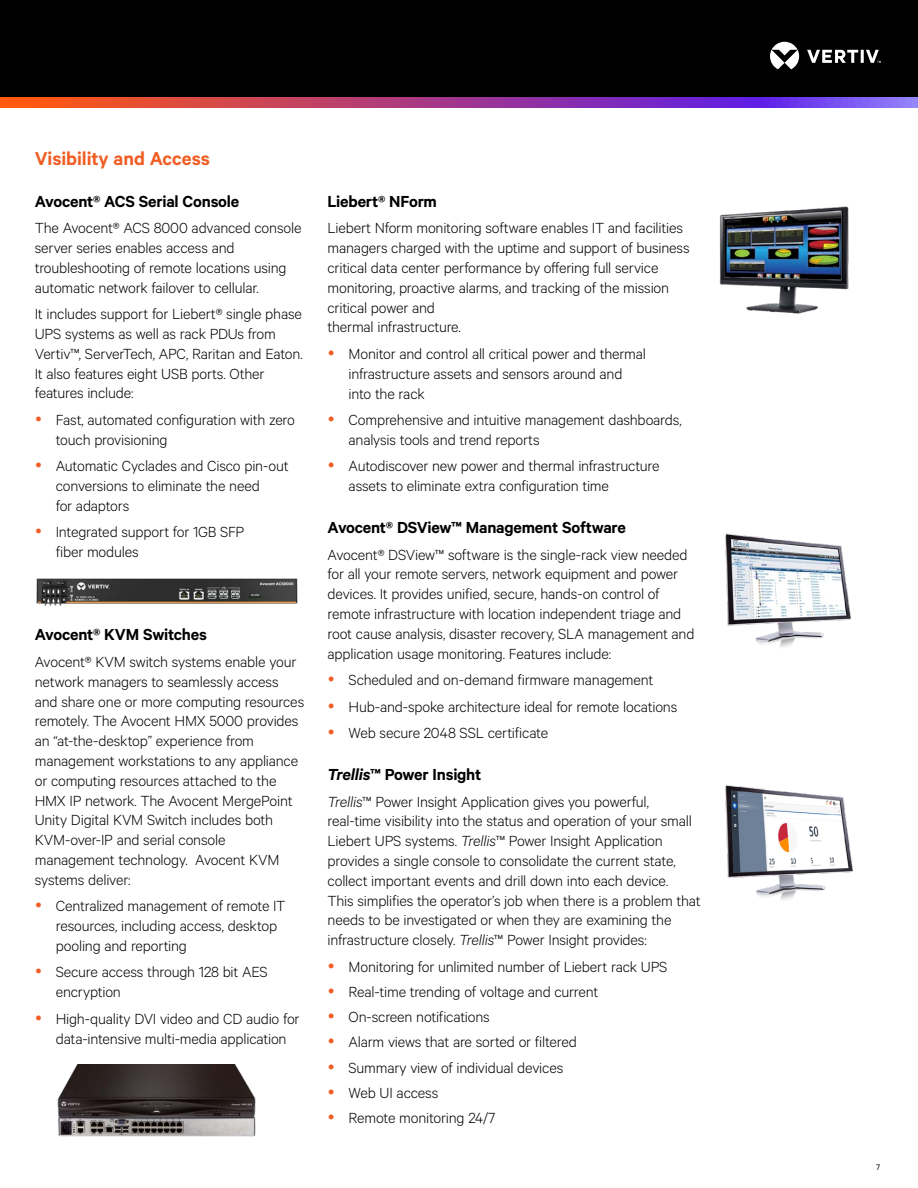
<style>
.page{position:relative;width:918px;height:1188px;background:#fff}
.page>*{position:absolute;margin:0;border:0;box-sizing:border-box;transform-origin:0 0}
.t1{font:600 21px "Calibre";letter-spacing:-.005em;color:#f15d24}
.t2{font:600 18px "Calibre";letter-spacing:-.01em;color:#000}
.t3{font:300 16.5px/19.8px "Calibre";letter-spacing:-.01em;color:#000}
.t4{font:9px "Calibre";color:#000}
.s1{font-style:italic}
</style>
<div class="page">
<div style="left:0;top:0;width:918px;height:108px;background:#000"></div>
<svg style="left:770px;top:42px;width:111px;height:27px"></svg>
<svg style="left:0;top:98px;width:918px;height:10px;background:#a73f8c"></svg>
<img style="left:36px;top:578px;width:262px;height:28px">
<img style="left:57px;top:1064px;width:199px;height:73px">
<img style="left:725px;top:533px;width:126px;height:114px">
<img style="left:719px;top:206px;width:130px;height:108px">
<img style="left:725px;top:785px;width:128px;height:115px">
<p class="t1" style="left:35px;top:146px;width:177px">Visibility and Access</p>
<p class="t2" style="left:35px;top:190px;width:206px">Avocent® ACS Serial Console</p>
<p class="t3" style="left:35px;top:217px;width:268px">The Avocent® ACS 8000 advanced console server series enables access and troubleshooting of remote locations using automatic network failover to cellular.</p>
<p class="t3" style="left:35px;top:303px;width:269px">It includes support for Liebert® single phase UPS systems as well as rack PDUs from Vertiv™, ServerTech, APC, Raritan and Eaton.<br>It also features eight USB ports. Other features include:</p>
<p class="t3" style="left:56px;top:409px;width:241px">Fast, automated configuration with zero touch provisioning</p>
<p class="t3" style="left:56px;top:455px;width:234px">Automatic Cyclades and Cisco pin-out conversions to eliminate the need<br>for adaptors</p>
<p class="t3" style="left:56px;top:522px;width:190px">Integrated support for 1GB SFP fiber modules</p>
<p class="t2" style="left:35px;top:624px;width:174px">Avocent® KVM Switches</p>
<p class="t3" style="left:35px;top:651px;width:271px">Avocent® KVM switch systems enable your network managers to seamlessly access and share one or more computing resources remotely. The Avocent HMX 5000 provides an “at-the-desktop” experience from management workstations to any appliance or computing resources attached to the HMX IP network. The Avocent MergePoint Unity Digital KVM Switch includes both KVM-over-IP and serial console management technology. Avocent KVM systems deliver:</p>
<p class="t3" style="left:56px;top:896px;width:231px">Centralized management of remote IT resources, including access, desktop pooling and reporting</p>
<p class="t3" style="left:56px;top:962px;width:213px">Secure access through 128 bit AES encryption</p>
<p class="t3" style="left:56px;top:1008px;width:245px">High-quality DVI video and CD audio for data-intensive multi-media application</p>
<p class="t2" style="left:328px;top:191px;width:111px">Liebert® NForm</p>
<p class="t3" style="left:328px;top:218px;width:364px">Liebert Nform monitoring software enables IT and facilities managers charged with the uptime and support of business critical data center performance by offering full service monitoring, proactive alarms, and tracking of the mission critical power and<br>thermal infrastructure.</p>
<p class="t3" style="left:349px;top:343px;width:299px">Monitor and control all critical power and thermal infrastructure assets and sensors around and into the rack</p>
<p class="t3" style="left:349px;top:409px;width:335px">Comprehensive and intuitive management dashboards, analysis tools and trend reports</p>
<p class="t3" style="left:349px;top:456px;width:313px">Autodiscover new power and thermal infrastructure assets to eliminate extra configuration time</p>
<p class="t2" style="left:328px;top:517px;width:300px">Avocent® DSView™ Management Software</p>
<p class="t3" style="left:328px;top:544px;width:368px">Avocent® DSView™ software is the single-rack view needed for all your remote servers, network equipment and power devices. It provides unified, secure, hands-on control of remote infrastructure with location independent triage and root cause analysis, disaster recovery, SLA management and application usage monitoring. Features include:</p>
<p class="t3" style="left:349px;top:666px;width:330px;line-height:26.5px">Scheduled and on-demand firmware management<br>Hub-and-spoke architecture ideal for remote locations<br>Web secure 2048 SSL certificate</p>
<p class="t2" style="left:328px;top:764px;width:155px"><span class="s1">Trellis</span>™ Power Insight</p>
<p class="t3" style="left:328px;top:791px;width:375px"><span class="s1">Trellis</span>™ Power Insight Application gives you powerful, real-time visibility into the status and operation of your small Liebert UPS systems. <span class="s1">Trellis</span>™ Power Insight Application provides a single console to consolidate the current state, collect important events and drill down into each device.<br>This simplifies the operator’s job when there is a problem that needs to be investigated or when they are examining the infrastructure closely. <span class="s1">Trellis</span>™ Power Insight provides:</p>
<p class="t3" style="left:349px;top:953px;width:320px;line-height:25.2px">Monitoring for unlimited number of Liebert rack UPS Real-time trending of voltage and current<br>On-screen notifications<br>Alarm views that are sorted or filtered<br>Summary view of individual devices<br>Web UI access<br>Remote monitoring 24/7</p>
<p class="t4" style="left:876px;top:1162px;width:5px">7</p>
</div>
